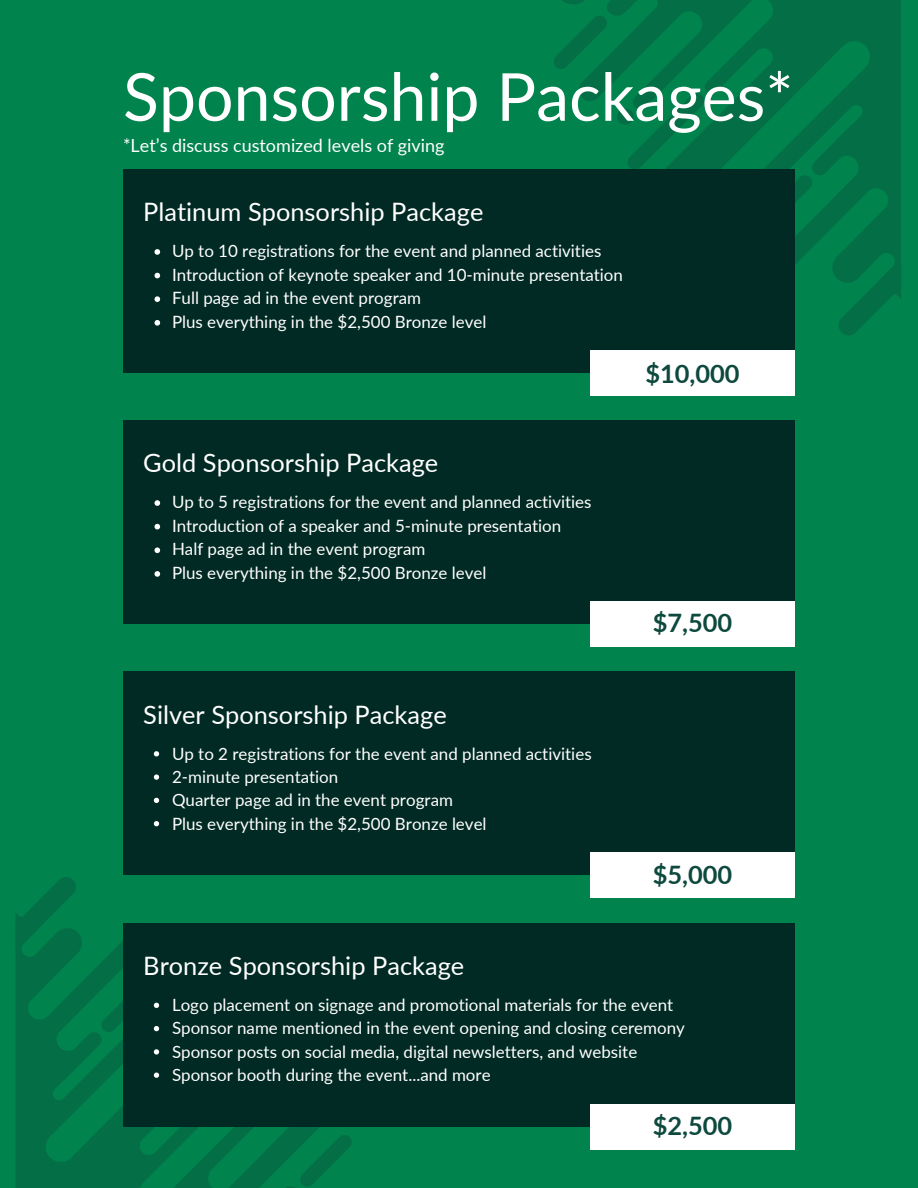
<style>
.page{position:relative;width:918px;height:1188px;background:#00834c}
.page>*{position:absolute;margin:0;border:0;box-sizing:border-box;transform-origin:0 0}
.t1{font:66.3px "Lato";color:#fff}
.t2{font:25.35px "Lato";color:#fff}
.t3{font:700 25.35px "Lato";color:#0e493e}
.t4{font:18px "Lato";color:#fff}
.t5{font:16.95px "Lato";color:#fff}
</style>
<div class="page">
<svg style="left:15px;top:931px;width:304px;height:257px;fill:#046e47"></svg>
<svg style="left:15px;top:877px;width:61px;height:69px"></svg>
<svg style="left:297px;top:1132px;width:55px;height:56px"></svg>
<svg style="left:562px;top:0;width:339px;height:280px;fill:#046e47"></svg>
<svg style="left:839px;top:264px;width:62px;height:71px"></svg>
<svg style="left:617px;top:90px;width:90px;height:79px"></svg>
<svg style="left:554px;top:13px;width:56px;height:59px"></svg>
<svg style="left:746px;top:125px;width:116px;height:107px"></svg>
<div style="left:123px;top:169px;width:672px;height:204px;background:#002a23"></div>
<svg style="left:155px;top:249px;width:5px;height:6px"></svg>
<svg style="left:155px;top:273px;width:5px;height:5px"></svg>
<svg style="left:155px;top:296px;width:5px;height:6px"></svg>
<svg style="left:155px;top:320px;width:5px;height:6px"></svg>
<div style="left:590px;top:350px;width:205px;height:45px;background:#fff"></div>
<div style="left:123px;top:420px;width:672px;height:204px;background:#002a23"></div>
<svg style="left:155px;top:500px;width:5px;height:6px"></svg>
<svg style="left:155px;top:524px;width:5px;height:5px"></svg>
<svg style="left:155px;top:547px;width:5px;height:6px"></svg>
<svg style="left:155px;top:571px;width:5px;height:6px"></svg>
<div style="left:590px;top:601px;width:205px;height:45px;background:#fff"></div>
<div style="left:123px;top:671px;width:672px;height:204px;background:#002a23"></div>
<svg style="left:154px;top:751px;width:5px;height:5px"></svg>
<svg style="left:154px;top:774px;width:5px;height:6px"></svg>
<svg style="left:154px;top:798px;width:5px;height:5px"></svg>
<svg style="left:154px;top:821px;width:5px;height:5px"></svg>
<div style="left:590px;top:852px;width:205px;height:46px;background:#fff"></div>
<div style="left:123px;top:923px;width:672px;height:204px;background:#002a23"></div>
<svg style="left:53px;top:978px;width:107px;height:103px"></svg>
<div style="left:590px;top:1104px;width:205px;height:45px;background:#fff"></div>
<p class="t1" style="left:123px;top:55px;width:672px">Sponsorship Packages*</p>
<p class="t4" style="left:123px;top:135px;width:323px">*Let’s discuss customized levels of giving</p>
<p class="t2" style="left:143px;top:196px;width:342px">Platinum Sponsorship Package</p>
<h2 class="t5" style="left:172px;top:240px;width:431px">Up to 10 registrations for the event and planned activities</h2>
<p class="t5" style="left:172px;top:264px;width:453px">Introduction of keynote speaker and 10-minute presentation</p>
<p class="t5" style="left:172px;top:288px;width:251px">Full page ad in the event program</p>
<p class="t5" style="left:172px;top:311px;width:316px">Plus everything in the $2,500 Bronze level</p>
<p class="t3" style="left:645px;top:358px;width:96px">$10,000</p>
<p class="t2" style="left:143px;top:447px;width:297px">Gold Sponsorship Package</p>
<h2 class="t5" style="left:172px;top:491px;width:421px">Up to 5 registrations for the event and planned activities</h2>
<p class="t5" style="left:172px;top:515px;width:391px">Introduction of a speaker and 5-minute presentation</p>
<p class="t5" style="left:172px;top:539px;width:255px">Half page ad in the event program</p>
<p class="t5" style="left:172px;top:562px;width:316px">Plus everything in the $2,500 Bronze level</p>
<p class="t3" style="left:653px;top:607px;width:81px">$7,500</p>
<p class="t2" style="left:143px;top:699px;width:305px">Silver Sponsorship Package</p>
<h2 class="t5" style="left:172px;top:743px;width:421px">Up to 2 registrations for the event and planned activities</h2>
<p class="t5" style="left:172px;top:766px;width:168px">2-minute presentation</p>
<p class="t5" style="left:172px;top:789px;width:282px">Quarter page ad in the event program</p>
<p class="t5" style="left:172px;top:813px;width:316px">Plus everything in the $2,500 Bronze level</p>
<p class="t3" style="left:653px;top:859px;width:81px">$5,000</p>
<p class="t2" style="left:143px;top:950px;width:323px">Bronze Sponsorship Package</p>
<p class="t5" style="left:172px;top:994px;width:503px">Logo placement on signage and promotional materials for the event</p>
<h2 class="t5" style="left:172px;top:1018px;width:514px">Sponsor name mentioned in the event opening and closing ceremony</h2>
<p class="t5" style="left:172px;top:1041px;width:467px">Sponsor posts on social media, digital newsletters, and website</p>
<p class="t5" style="left:172px;top:1064px;width:320px">Sponsor booth during the event...and more</p>
<p class="t3" style="left:653px;top:1110px;width:81px">$2,500</p>
</div>
